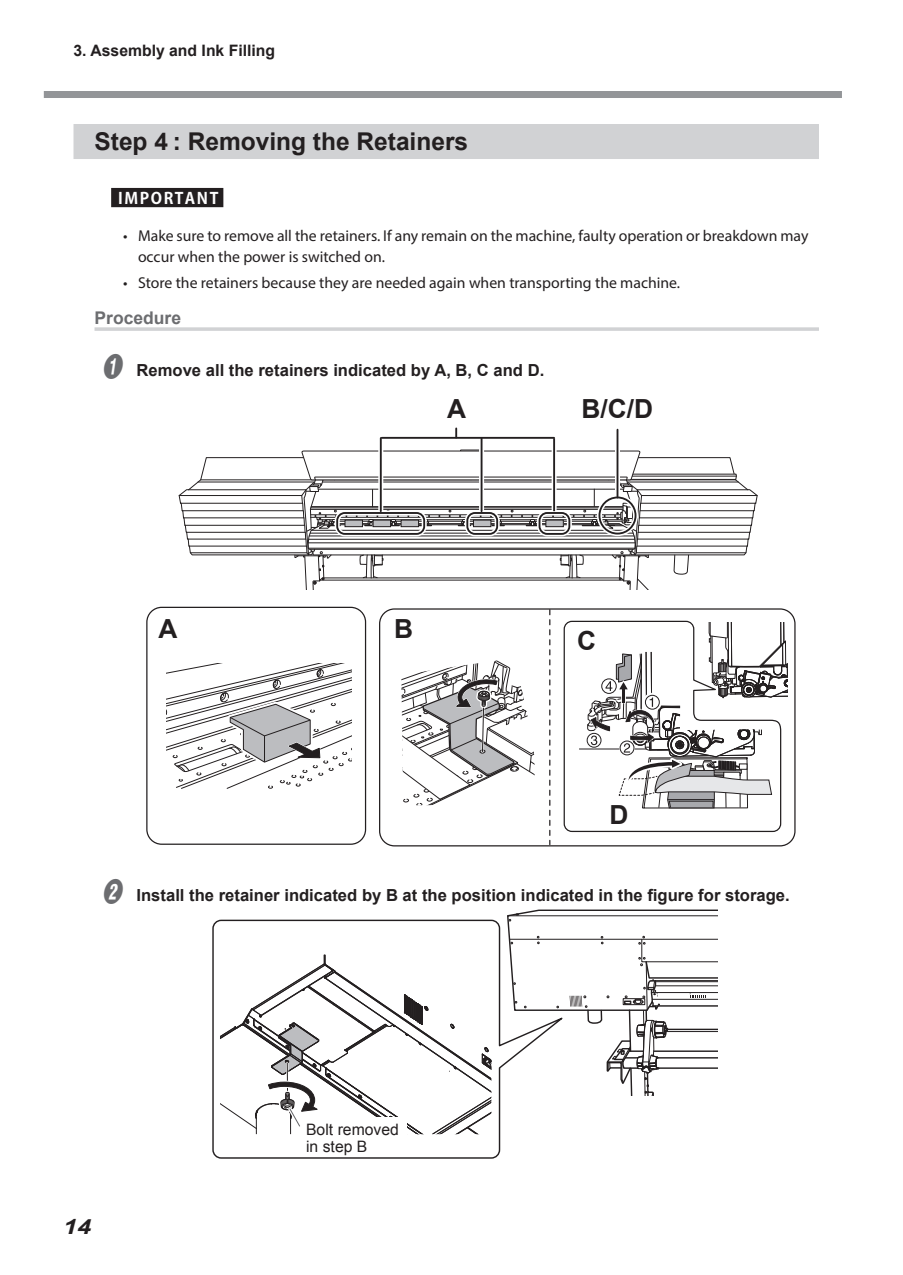
<style>
.page{position:relative;width:903px;height:1275px;background:#fff}
.page>*{position:absolute;margin:0;border:0;box-sizing:border-box;transform-origin:0 0}
.t1{font:700 26.25px "Arial";color:#231f20}
.t2{font:700 24.5px "Arial";color:#231f20}
.t3{font:italic 700 21px "Arial";color:#231f20;scale:1.2 1}
.t4{font:700 17.5px "Arial";color:#6c6d70}
.t5{font:700 16.62px "Arial";color:#231f20}
.t6{font:15.75px/21px "Myriad Pro";color:#231f20}
.t7{font:700 15.75px "Arial";color:#231f20}
.t8{font:15.75px/17.5px "Arial";color:#231f20}
.t9{font:700 15.75px "Koz Go Pro";letter-spacing:.1em;color:#fff}
.s1{font-family:"Rnum";font-weight:400;font-size:31.5px;color:#6c6d70}
</style>
<div class="page">
<div style="left:44px;top:91px;width:798px;height:7px;background:#939598"></div>
<div style="left:74px;top:124px;width:745px;height:35px;background:#d1d2d4"></div>
<div style="left:111px;top:188px;width:112px;height:19px;background:#231f20"></div>
<hr style="left:94px;top:327px;width:725px;height:4px;background:#d1d2d4">
<svg style="left:178px;top:457px;width:580px;height:99px"></svg>
<hr style="left:641px;top:495px;width:116px;height:1px;background:#231f20">
<hr style="left:636px;top:552px;width:110px;height:1px;background:#231f20">
<div style="left:146px;top:607px;width:220px;height:238px;border:1px solid #231f20;border-radius:15px"></div>
<div style="left:379px;top:608px;width:416px;height:238px;border:1px solid #231f20;border-radius:15px"></div>
<svg style="left:549px;top:610px;width:1px;height:235px"></svg>
<svg style="left:167px;top:663px;width:185px;height:126px"></svg>
<svg style="left:401px;top:660px;width:134px;height:145px"></svg>
<svg style="left:563px;top:620px;width:219px;height:213px"></svg>
<hr style="left:579px;top:749px;width:67px;height:1px;background:#231f20">
<div style="left:615px;top:430px;width:5px;height:67px;background:#9c9a9b"></div>
<svg style="left:552px;top:436px;width:4px;height:12px"></svg>
<svg style="left:480px;top:441px;width:3px;height:7px"></svg>
<div style="left:378px;top:438px;width:5px;height:72px;background:#dfdfdf"></div>
<div style="left:362px;top:436px;width:187px;height:5px;background:#fff"></div>
<svg style="left:455px;top:428px;width:2px;height:9px"></svg>
<svg style="left:294px;top:448px;width:443px;height:141px"></svg>
<div style="left:465px;top:510px;width:35px;height:26px;border:5px solid #fff;border-radius:8px"></div>
<div style="left:466px;top:512px;width:32px;height:23px;border:2px solid #231f20;border-radius:8px"></div>
<div style="left:537px;top:510px;width:35px;height:26px;border:5px solid #fff;border-radius:8px"></div>
<div style="left:538px;top:512px;width:32px;height:23px;border:2px solid #231f20;border-radius:8px"></div>
<div style="left:597px;top:495px;width:41px;height:41px;border:5px solid #fff;border-radius:50%"></div>
<div style="left:598px;top:497px;width:38px;height:37px;border:2px solid #231f20;border-radius:50%"></div>
<hr style="left:553px;top:438px;width:2px;height:73px;background:#231f20">
<hr style="left:616px;top:430px;width:2px;height:67px;background:#231f20">
<hr style="left:382px;top:437px;width:172px;height:2px;background:#231f20">
<hr style="left:481px;top:438px;width:1px;height:73px;background:#231f20">
<hr style="left:380px;top:438px;width:2px;height:73px;background:#231f20">
<div style="left:586px;top:732px;width:16px;height:16px;border:2px solid #fff;border-radius:50%"></div>
<svg style="left:587px;top:623px;width:202px;height:224px"></svg>
<svg style="left:507px;top:909px;width:210px;height:186px"></svg>
<hr style="left:657px;top:1067px;width:60px;height:2px;background:#231f20">
<hr style="left:667px;top:1029px;width:50px;height:1px;background:#231f20">
<hr style="left:667px;top:1031px;width:50px;height:1px;background:#231f20">
<svg style="left:212px;top:919px;width:359px;height:240px"></svg>
<div style="left:303px;top:1117px;width:104px;height:39px;background:#fff"></div>
<svg style="left:220px;top:955px;width:272px;height:179px"></svg>
<p class="t7" style="left:74px;top:39px;width:203px">3. Assembly and Ink Filling</p>
<h2 class="t2" style="left:94px;top:125px;width:375px">Step 4 : Removing the Retainers</h2>
<p class="t9" style="left:118px;top:188px;width:102px">IMPORTANT</p>
<p class="t6" style="left:138px;top:225px;width:672px;text-indent:-15px">• Make sure to remove all the retainers. If any remain on the machine, faulty operation or breakdown may occur when the power is switched on.</p>
<p class="t6" style="left:123px;top:272px;width:559px">• Store the retainers because they are needed again when transporting the machine.</p>
<p class="t4" style="left:94px;top:306px;width:88px">Procedure</p>
<p class="t5" style="left:104px;top:359px;width:441px"><span class="s1">A</span> Remove all the retainers indicated by A, B, C and D.</p>
<h1 class="t1" style="left:447px;top:391px;width:21px">A</h1>
<h1 class="t1" style="left:581px;top:391px;width:73px">B/C/D</h1>
<h1 class="t1" style="left:158px;top:611px;width:21px">A</h1>
<h1 class="t1" style="left:394px;top:611px;width:21px">B</h1>
<h1 class="t1" style="left:577px;top:623px;width:21px">C</h1>
<h1 class="t1" style="left:609px;top:797px;width:21px">D</h1>
<p class="t5" style="left:104px;top:884px;width:687px"><span class="s1">B</span> Install the retainer indicated by B at the position indicated in the figure for storage.</p>
<h3 class="t3" style="left:63px;top:1212px;width:25px">14</h3>
<p class="t8" style="left:306px;top:1120px;width:94px">Bolt removed in step B</p>
</div>
